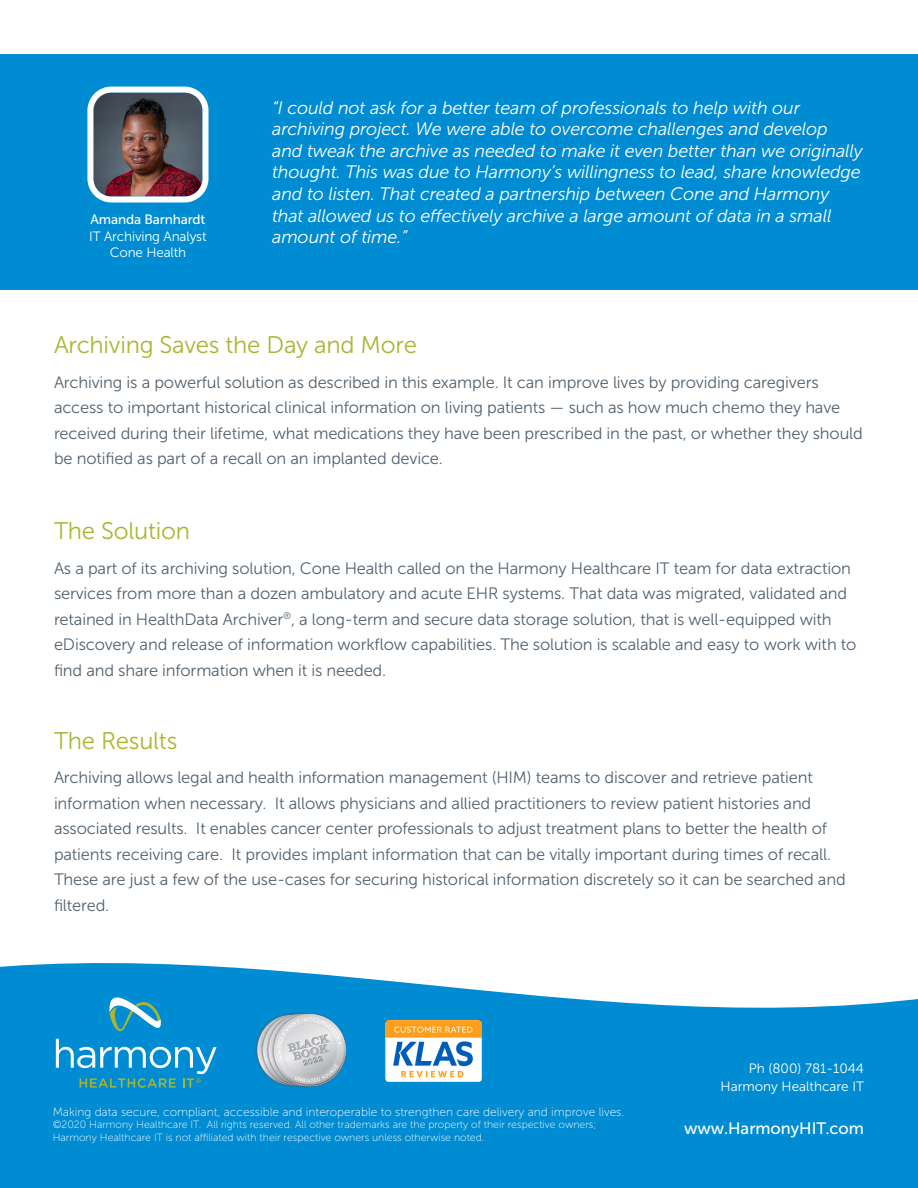
<style>
.page{position:relative;width:918px;height:1188px;background:#fff}
.page>*{position:absolute;margin:0;border:0;box-sizing:border-box;transform-origin:0 0}
.t1{font:24px "Museo Sans 300";letter-spacing:-.01em;color:#a9b632}
.t2{font:italic 18px/21.6px "Museo Sans 300";letter-spacing:-.01em;color:#fff}
.t3{font:16.5px/25.5px "Museo Sans 300";letter-spacing:-.01em;color:#52626f}
.Body_9pt_Bullets{font:16.5px "Museo Sans 500";color:#fff}
.Body_9pt_Bullets-2{font:13.5px/18px "Museo Sans 300";letter-spacing:-.005em;color:#fff;text-align:right}
.t4{font:13.5px "Museo Sans 500";letter-spacing:-.01em;color:#fff}
.Body_9pt_Bullets-3{font:12px "Museo Sans 100";color:#fff}
.Body_9pt_Bullets-4{font:10.5px/12.6px "Museo Sans 100";color:#fff}
</style>
<div class="page">
<div style="left:0;top:54px;width:918px;height:235px;background:#008cd2"></div>
<img style="left:94px;top:94px;width:107px;height:102px">
<div style="left:87px;top:87px;width:121px;height:116px;border:6px solid #fff;border-radius:21px"></div>
<svg style="left:0;top:963px;width:918px;height:225px;background:#1f9ad7"></svg>
<svg style="left:56px;top:982px;width:161px;height:106px;background:#1d98d0"></svg>
<img style="left:386px;top:1021px;width:96px;height:60px">
<img style="left:252px;top:1009px;width:98px;height:80px">
<p class="t4" style="left:90px;top:212px;width:116px">Amanda Barnhardt</p>
<p class="Body_9pt_Bullets-2" style="left:89px;top:227px;width:119px">IT Archiving Analyst</p>
<p class="Body_9pt_Bullets-2" style="left:110px;top:244px;width:78px">Cone Health</p>
<p class="t2" style="left:272px;top:97px;width:592px">“I could not ask for a better team of professionals to help with our archiving project. We were able to overcome challenges and develop and tweak the archive as needed to make it even better than we originally thought. This was due to Harmony’s willingness to lead, share knowledge and to listen. That created a partnership between Cone and Harmony that allowed us to effectively archive a large amount of data in a small amount of time.”</p>
<p class="t1" style="left:54px;top:332px;width:364px">Archiving Saves the Day and More</p>
<p class="t3" style="left:54px;top:369px;width:810px">Archiving is a powerful solution as described in this example. It can improve lives by providing caregivers access to important historical clinical information on living patients — such as how much chemo they have received during their lifetime, what medications they have been prescribed in the past, or whether they should be notified as part of a recall on an implanted device.</p>
<p class="t1" style="left:54px;top:518px;width:138px">The Solution</p>
<p class="t3" style="left:54px;top:556px;width:804px">As a part of its archiving solution, Cone Health called on the Harmony Healthcare IT team for data extraction services from more than a dozen ambulatory and acute EHR systems. That data was migrated, validated and retained in HealthData Archiver<sup>®</sup>, a long-term and secure data storage solution, that is well-equipped with eDiscovery and release of information workflow capabilities. The solution is scalable and easy to work with to find and share information when it is needed.</p>
<p class="t1" style="left:54px;top:728px;width:125px">The Results</p>
<p class="t3" style="left:54px;top:765px;width:793px">Archiving allows legal and health information management (HIM) teams to discover and retrieve patient information when necessary. It allows physicians and allied practitioners to review patient histories and associated results. It enables cancer center professionals to adjust treatment plans to better the health of patients receiving care. It provides implant information that can be vitally important during times of recall.<br>These are just a few of the use-cases for securing historical information discretely so it can be searched and filtered.</p>
<p class="Body_9pt_Bullets-3" style="left:53px;top:1105px;width:573px">Making data secure, compliant, accessible and interoperable to strengthen care delivery and improve lives.</p>
<p class="Body_9pt_Bullets-4" style="left:53px;top:1119px;width:545px">©2020 Harmony Healthcare IT. All rights reserved. All other trademarks are the property of their respective owners;<br>Harmony Healthcare IT is not affiliated with their respective owners unless otherwise noted.</p>
<p class="Body_9pt_Bullets-2" style="left:721px;top:1059px;width:145px">Ph (800) 781-1044<br>Harmony Healthcare IT</p>
<p class="Body_9pt_Bullets" style="left:684px;top:1119px;width:181px">www.HarmonyHIT.com</p>
</div>
